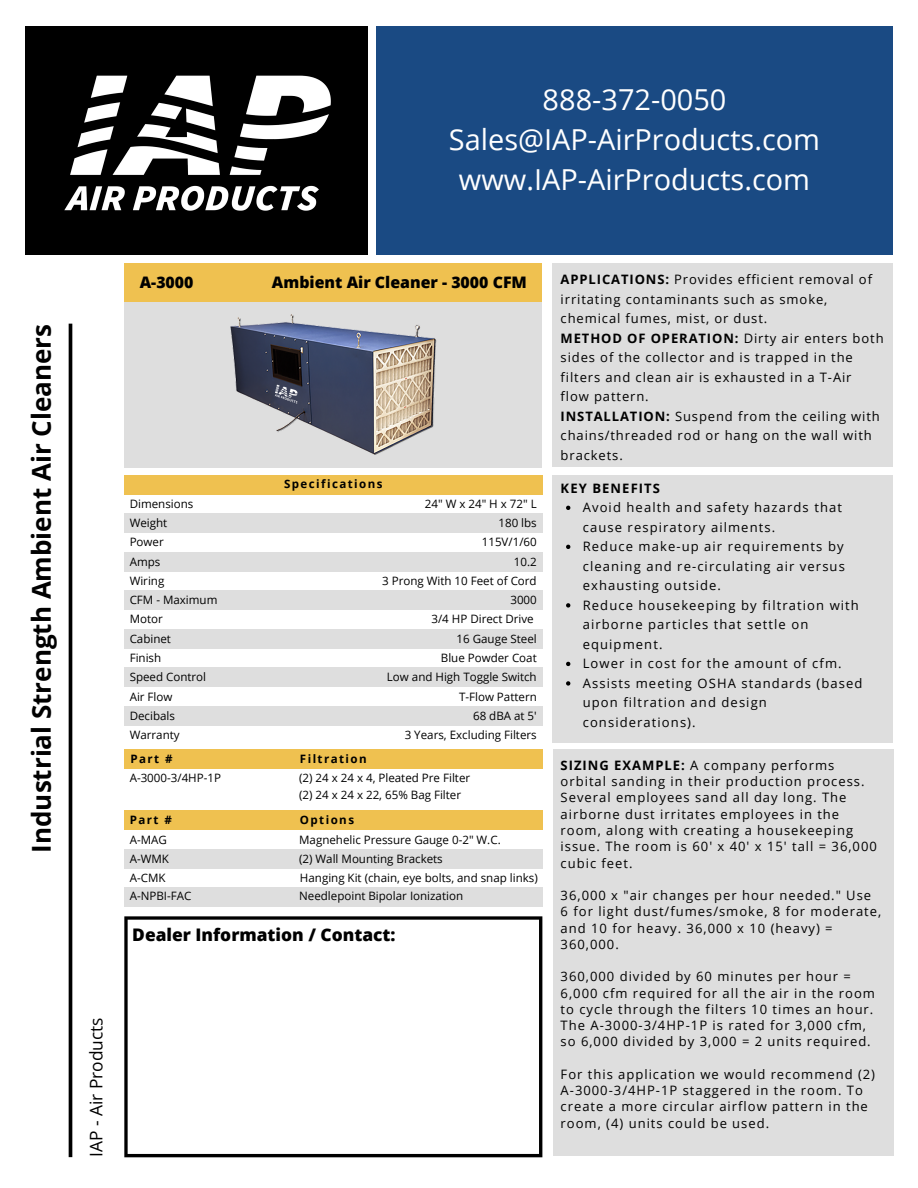
<style>
.page{position:relative;width:918px;height:1188px;background:#fff}
.page>*{position:absolute;margin:0;border:0;box-sizing:border-box;transform-origin:0 0}
.t1{font:28.95px "Open Sans";color:#fff}
.t2{font:700 25.95px "Open Sans";color:#000}
.t3{font:800 17.4px "Open Sans";color:#000}
.t4{font:17.4px "Open Sans";color:#000}
.t5{font:800 15.9px "Open Sans";color:#000}
.t6{font:13.05px/16.2px "Open Sans";letter-spacing:.075em;color:#000}
.t7{font:700 13.05px "Open Sans";letter-spacing:.085em;color:#000}
.t8{font:11.55px "Open Sans";color:#000}
.t9{font:700 11.55px "Open Sans";letter-spacing:.125em;color:#000}
.s1{font-weight:700}
</style>
<div class="page">
<div style="left:25px;top:26px;width:342px;height:229px;background:#000"></div>
<div style="left:376px;top:26px;width:517px;height:229px;background:#1a4a83"></div>
<img style="left:64px;top:75px;width:267px;height:136px">
<hr style="left:69px;top:324px;width:3px;height:833px;background:#000">
<div style="left:124px;top:302px;width:418px;height:165px;background:#dedede"></div>
<div style="left:124px;top:263px;width:418px;height:39px;background:#efc150"></div>
<div style="left:124px;top:475px;width:418px;height:19px;background:#efc150"></div>
<div style="left:124px;top:514px;width:418px;height:19px;background:#dedede"></div>
<div style="left:124px;top:552px;width:418px;height:20px;background:#dedede"></div>
<div style="left:124px;top:591px;width:418px;height:19px;background:#dedede"></div>
<div style="left:124px;top:629px;width:418px;height:20px;background:#dedede"></div>
<div style="left:124px;top:668px;width:418px;height:19px;background:#dedede"></div>
<div style="left:124px;top:706px;width:418px;height:20px;background:#dedede"></div>
<div style="left:553px;top:263px;width:340px;height:204px;background:#dedede"></div>
<div style="left:553px;top:475px;width:340px;height:267px;background:#dedede"></div>
<div style="left:553px;top:750px;width:341px;height:406px;background:#dedede"></div>
<div style="left:124px;top:750px;width:418px;height:19px;background:#efc150"></div>
<div style="left:124px;top:811px;width:418px;height:19px;background:#efc150"></div>
<div style="left:124px;top:849px;width:418px;height:20px;background:#dedede"></div>
<svg style="left:124px;top:916px;width:418px;height:241px"></svg>
<img style="left:230px;top:314px;width:207px;height:141px">
<svg style="left:566px;top:506px;width:4px;height:4px"></svg>
<svg style="left:566px;top:545px;width:4px;height:4px"></svg>
<svg style="left:566px;top:603px;width:4px;height:5px"></svg>
<svg style="left:566px;top:662px;width:4px;height:4px"></svg>
<svg style="left:566px;top:681px;width:4px;height:5px"></svg>
<div style="left:124px;top:887px;width:418px;height:19px;background:#dedede"></div>
<p class="t1" style="left:543px;top:79px;width:185px">888-372-0050</p>
<p class="t1" style="left:449px;top:119px;width:373px">Sales@IAP-AirProducts.com</p>
<p class="t1" style="left:459px;top:159px;width:353px">www.IAP-AirProducts.com</p>
<p class="t2" style="left:23px;top:853px;width:530px;rotate:-90deg">Industrial Strength Ambient Air Cleaners</p>
<p class="t4" style="left:84px;top:1157px;width:141px;rotate:-90deg">IAP - Air Products</p>
<p class="t5" style="left:140px;top:271px;width:55px">A-3000</p>
<p class="t5" style="left:272px;top:271px;width:256px">Ambient Air Cleaner - 3000 CFM</p>
<p class="t8" style="left:130px;top:495px;width:65px">Dimensions</p>
<p class="t8" style="left:130px;top:533px;width:36px">Power</p>
<p class="t8" style="left:130px;top:573px;width:36px">Wiring</p>
<p class="t8" style="left:130px;top:611px;width:35px">Motor</p>
<p class="t8" style="left:130px;top:650px;width:33px">Finish</p>
<p class="t8" style="left:130px;top:688px;width:44px">Air Flow</p>
<p class="t8" style="left:130px;top:727px;width:51px">Warranty</p>
<p class="t8" style="left:130px;top:515px;width:39px">Weight</p>
<p class="t8" style="left:130px;top:553px;width:32px">Amps</p>
<p class="t8" style="left:130px;top:592px;width:89px">CFM - Maximum</p>
<p class="t8" style="left:130px;top:630px;width:43px">Cabinet</p>
<p class="t8" style="left:130px;top:669px;width:78px">Speed Control</p>
<p class="t8" style="left:130px;top:708px;width:47px">Decibals</p>
<p class="t9" style="left:284px;top:476px;width:100px">Specifications</p>
<p class="t8" style="left:425px;top:495px;width:113px">24" W x 24" H x 72" L</p>
<p class="t8" style="left:499px;top:515px;width:40px">180 lbs</p>
<p class="t8" style="left:482px;top:533px;width:56px">115V/1/60</p>
<p class="t8" style="left:514px;top:553px;width:24px">10.2</p>
<p class="t8" style="left:382px;top:573px;width:156px">3 Prong With 10 Feet of Cord</p>
<p class="t8" style="left:510px;top:592px;width:28px">3000</p>
<p class="t8" style="left:431px;top:611px;width:104px">3/4 HP Direct Drive</p>
<p class="t8" style="left:457px;top:630px;width:82px">16 Gauge Steel</p>
<p class="t8" style="left:441px;top:650px;width:97px">Blue Powder Coat</p>
<p class="t8" style="left:387px;top:669px;width:151px">Low and High Toggle Switch</p>
<p class="t8" style="left:459px;top:688px;width:79px">T-Flow Pattern</p>
<p class="t8" style="left:473px;top:708px;width:65px">68 dBA at 5'</p>
<p class="t8" style="left:405px;top:727px;width:134px">3 Years, Excluding Filters</p>
<p class="t9" style="left:300px;top:751px;width:68px">Filtration</p>
<p class="t8" style="left:299px;top:787px;width:163px">(2) 24 x 24 x 22, 65% Bag Filter</p>
<p class="t9" style="left:130px;top:751px;width:44px">Part #</p>
<p class="t8" style="left:130px;top:770px;width:93px">A-3000-3/4HP-1P</p>
<p class="t8" style="left:299px;top:770px;width:172px">(2) 24 x 24 x 4, Pleated Pre Filter</p>
<p class="t9" style="left:130px;top:812px;width:44px">Part #</p>
<p class="t8" style="left:130px;top:831px;width:39px">A-MAG</p>
<p class="t8" style="left:130px;top:869px;width:37px">A-CMK</p>
<p class="t8" style="left:130px;top:851px;width:41px">A-WMK</p>
<p class="t9" style="left:300px;top:812px;width:56px">Options</p>
<p class="t8" style="left:299px;top:851px;width:145px">(2) Wall Mounting Brackets</p>
<p class="t8" style="left:300px;top:869px;width:239px">Hanging Kit (chain, eye bolts, and snap links)</p>
<p class="t8" style="left:299px;top:831px;width:203px">Magnehelic Pressure Gauge 0-2" W.C.</p>
<p class="t8" style="left:130px;top:888px;width:63px">A-NPBI-FAC</p>
<p class="t8" style="left:299px;top:888px;width:165px">Needlepoint Bipolar Ionization</p>
<p class="t3" style="left:132px;top:922px;width:265px">Dealer Information / Contact:</p>
<p class="t6" style="left:561px;top:269px;width:313px;line-height:19.5px"><span class="s1">APPLICATIONS:</span> Provides efficient removal of irritating contaminants such as smoke, chemical fumes, mist, or dust.</p>
<p class="t6" style="left:561px;top:328px;width:325px;line-height:19.5px"><span class="s1">METHOD OF OPERATION:</span> Dirty air enters both sides of the collector and is trapped in the filters and clean air is exhausted in a T-Air<br>flow pattern.</p>
<p class="t6" style="left:561px;top:406px;width:321px;line-height:19.5px"><span class="s1">INSTALLATION:</span> Suspend from the ceiling with chains/threaded rod or hang on the wall with brackets.</p>
<p class="t7" style="left:561px;top:479px;width:101px">KEY BENEFITS</p>
<p class="t6" style="left:583px;top:497px;width:261px;line-height:19.5px">Avoid health and safety hazards that cause respiratory ailments.</p>
<p class="t6" style="left:583px;top:536px;width:264px;line-height:19.5px;text-align:justify">Reduce make-up air requirements by cleaning and re-circulating air versus exhausting outside.</p>
<p class="t6" style="left:583px;top:595px;width:278px;line-height:19.5px">Reduce housekeeping by filtration with airborne particles that settle on equipment.</p>
<p class="t6" style="left:583px;top:655px;width:260px">Lower in cost for the amount of cfm.</p>
<p class="t6" style="left:583px;top:673px;width:281px;line-height:19.5px">Assists meeting OSHA standards (based upon filtration and design considerations).</p>
<p class="t6" style="left:561px;top:757px;width:318px"><span class="s1">SIZING EXAMPLE:</span> A company performs orbital sanding in their production process.<br>Several employees sand all day long. The airborne dust irritates employees in the room, along with creating a housekeeping issue. The room is 60' x 40' x 15' tall = 36,000 cubic feet.</p>
<p class="t6" style="left:561px;top:887px;width:322px">36,000 x "air changes per hour needed." Use 6 for light dust/fumes/smoke, 8 for moderate, and 10 for heavy. 36,000 x 10 (heavy) = 360,000.</p>
<p class="t6" style="left:561px;top:968px;width:316px">360,000 divided by 60 minutes per hour = 6,000 cfm required for all the air in the room to cycle through the filters 10 times an hour.<br>The A-3000-3/4HP-1P is rated for 3,000 cfm, so 6,000 divided by 3,000 = 2 units required.</p>
<p class="t6" style="left:561px;top:1066px;width:316px">For this application we would recommend (2)<br>A-3000-3/4HP-1P staggered in the room. To create a more circular airflow pattern in the room, (4) units could be used.</p>
</div>
